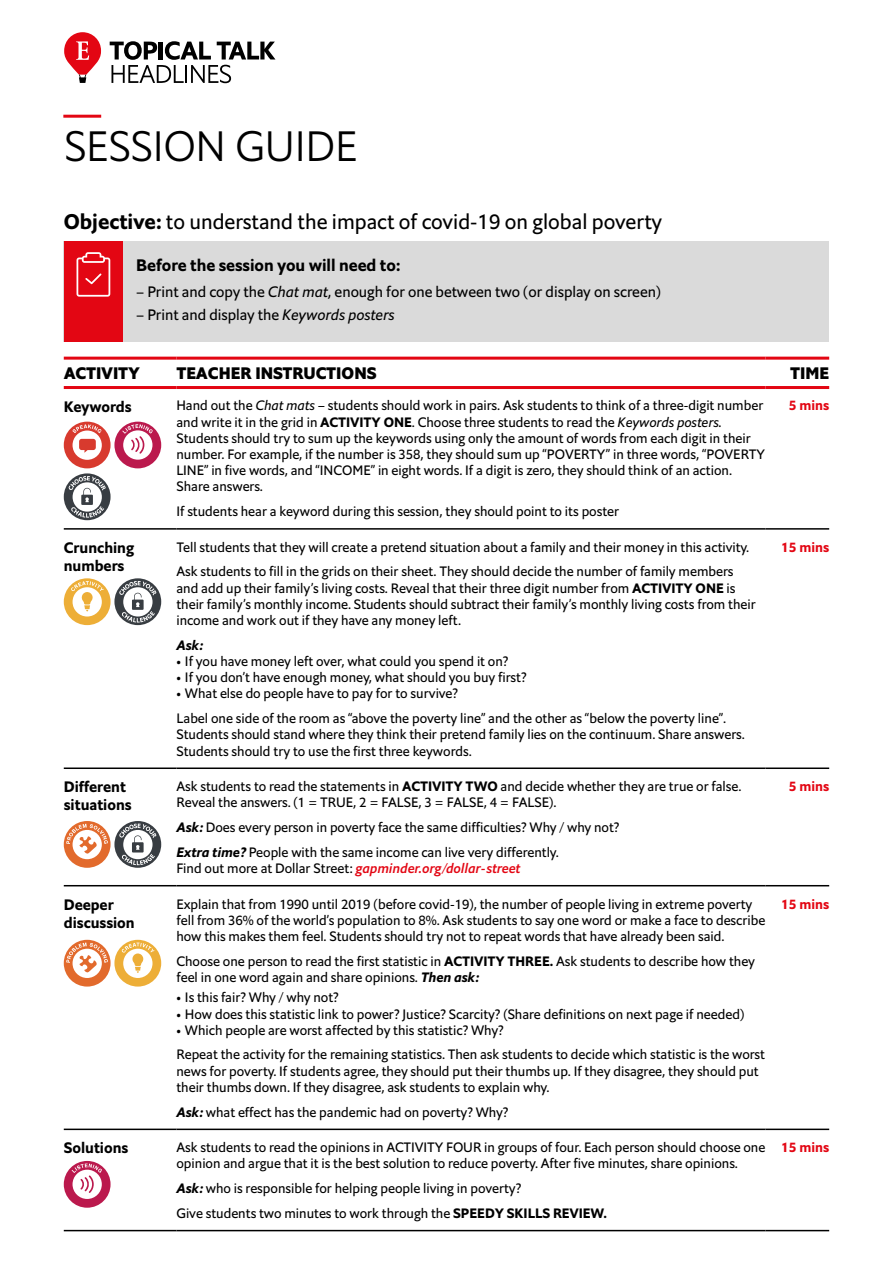
<style>
.page{position:relative;width:893px;height:1263px;background:#fff}
.page>*{position:absolute;margin:0;border:0;box-sizing:border-box;transform-origin:0 0}
.t1{font:42px "Econ Sans Lig";letter-spacing:-.005em;color:#000}
.t2{font:21px "Econ Sans Reg";color:#000}
.t3{font:16.5px "Econ Sans X Bol";letter-spacing:-.01em;color:#000}
.t4{font:16.5px "Econ Sans Bol";color:#000}
.t5{font:15px "Econ Sans Reg";color:#000}
.t6{font:15px/18px "Econ Sans Bol";color:#000}
.t7{font:15px "Econ Sans Bol";letter-spacing:-.02em;color:#000}
.t8{font:13.5px/16.2px "Econ Sans Reg";color:#000}
.t9{font:13.5px "Econ Sans Med Ita";color:#e30613}
.t10{font:13.5px "Econ Sans Bol";color:#e30613}
.t11{font:13.5px "Econ Sans Bol Ita";color:#000}
.s1{font-family:"Econ Sans Bol"}
.s2{font-family:"Econ Sans Reg Ita"}
.s3{font-family:"Econ Sans Bol Ita"}
.s4{font-family:"Econ Sans Reg";color:#000}
</style>
<div class="page">
<div style="left:64px;top:242px;width:765px;height:100px;background:#dadada"></div>
<div style="left:64px;top:242px;width:58px;height:100px;background:#e30613"></div>
<svg style="left:77px;top:252px;width:33px;height:45px"></svg>
<hr style="left:64px;top:528px;width:112px;height:2px;background:#000">
<hr style="left:176px;top:528px;width:589px;height:2px;background:#000">
<hr style="left:765px;top:528px;width:64px;height:2px;background:#000">
<hr style="left:64px;top:885px;width:112px;height:1px;background:#000">
<hr style="left:176px;top:885px;width:589px;height:1px;background:#000">
<hr style="left:765px;top:885px;width:64px;height:1px;background:#000">
<hr style="left:64px;top:1128px;width:112px;height:2px;background:#000">
<hr style="left:176px;top:1128px;width:589px;height:2px;background:#000">
<hr style="left:765px;top:1128px;width:64px;height:2px;background:#000">
<hr style="left:64px;top:1230px;width:112px;height:1px;background:#000">
<hr style="left:176px;top:1230px;width:589px;height:1px;background:#000">
<hr style="left:765px;top:1230px;width:64px;height:1px;background:#000">
<hr style="left:64px;top:767px;width:112px;height:2px;background:#000">
<hr style="left:64px;top:357px;width:112px;height:3px;background:#e30613">
<hr style="left:176px;top:357px;width:589px;height:3px;background:#e30613">
<hr style="left:765px;top:357px;width:64px;height:3px;background:#e30613">
<hr style="left:64px;top:386px;width:112px;height:3px;background:#e30613">
<hr style="left:176px;top:386px;width:589px;height:3px;background:#e30613">
<hr style="left:765px;top:386px;width:64px;height:3px;background:#e30613">
<hr style="left:176px;top:767px;width:589px;height:2px;background:#000">
<hr style="left:765px;top:767px;width:64px;height:2px;background:#000">
<svg style="left:64px;top:821px;width:47px;height:47px"></svg>
<div style="left:73px;top:830px;width:29px;height:29px;background:#fff;border-radius:50%"></div>
<svg style="left:66px;top:824px;width:42px;height:30px"></svg>
<div style="left:64px;top:940px;width:47px;height:46px;background:#e26a2c;border-radius:50%"></div>
<div style="left:73px;top:949px;width:29px;height:29px;background:#fff;border-radius:50%"></div>
<svg style="left:66px;top:942px;width:42px;height:30px"></svg>
<div style="left:114px;top:422px;width:47px;height:46px;background:#bb194d;border-radius:50%"></div>
<svg style="left:123px;top:430px;width:29px;height:30px"></svg>
<svg style="left:122px;top:424px;width:31px;height:30px"></svg>
<div style="left:64px;top:1161px;width:47px;height:47px;background:#bb194d;border-radius:50%"></div>
<div style="left:73px;top:1170px;width:29px;height:29px;background:#fff;border-radius:50%"></div>
<svg style="left:72px;top:1163px;width:30px;height:30px"></svg>
<div style="left:64px;top:422px;width:47px;height:46px;background:#d83a2e;border-radius:50%"></div>
<svg style="left:72px;top:424px;width:30px;height:9px"></svg>
<div style="left:73px;top:430px;width:29px;height:30px;background:#fff;border-radius:50%"></div>
<svg style="left:79px;top:439px;width:17px;height:14px"></svg>
<div style="left:114px;top:940px;width:47px;height:46px;background:#edae37;border-radius:50%"></div>
<div style="left:123px;top:949px;width:29px;height:29px;background:#fff;border-radius:50%"></div>
<svg style="left:122px;top:942px;width:33px;height:31px"></svg>
<div style="left:64px;top:578px;width:47px;height:47px;background:#edae37;border-radius:50%"></div>
<div style="left:73px;top:587px;width:29px;height:29px;background:#fff;border-radius:50%"></div>
<svg style="left:71px;top:581px;width:33px;height:30px"></svg>
<svg style="left:64px;top:32px;width:37px;height:51px"></svg>
<svg style="left:110px;top:41px;width:165px;height:42px"></svg>
<hr style="left:63px;top:115px;width:38px;height:3px;background:#e30613">
<svg style="left:64px;top:473px;width:47px;height:47px"></svg>
<svg style="left:68px;top:476px;width:38px;height:42px"></svg>
<svg style="left:114px;top:578px;width:47px;height:47px"></svg>
<svg style="left:119px;top:581px;width:37px;height:41px"></svg>
<svg style="left:114px;top:821px;width:47px;height:47px"></svg>
<svg style="left:119px;top:823px;width:37px;height:42px"></svg>
<h1 class="t1" style="left:64px;top:119px;width:294px">SESSION GUIDE</h1>
<h2 class="t2" style="left:64px;top:208px;width:600px"><span class="s1">Objective:</span> to understand the impact of covid-19 on global poverty</h2>
<p class="t4" style="left:136px;top:254px;width:266px">Before the session you will need to:</p>
<p class="t5" style="left:136px;top:282px;width:526px">– Print and copy the <span class="s2">Chat mat</span>, enough for one between two (or display on screen)</p>
<p class="t5" style="left:136px;top:305px;width:260px">– Print and display the <span class="s2">Keywords posters</span></p>
<p class="t3" style="left:64px;top:362px;width:78px">ACTIVITY</p>
<p class="t3" style="left:176px;top:362px;width:202px">TEACHER INSTRUCTIONS</p>
<p class="t3" style="left:790px;top:362px;width:40px">TIME</p>
<p class="t7" style="left:64px;top:396px;width:69px">Keywords</p>
<p class="t8" style="left:176px;top:397px;width:590px">Hand out the <span class="s2">Chat mats</span> – students should work in pairs. Ask students to think of a three-digit number and write it in the grid in <span class="s1">ACTIVITY ONE</span>. Choose three students to read the <span class="s2">Keywords posters.<br></span>Students should try to sum up the keywords using only the amount of words from each digit in their number. For example, if the number is 358, they should sum up “POVERTY” in three words, “POVERTY LINE” in five words, and “INCOME” in eight words. If a digit is zero, they should think of an action.<br>Share answers.</p>
<p class="t8" style="left:176px;top:503px;width:444px">If students hear a keyword during this session, they should point to its poster</p>
<p class="t10" style="left:789px;top:397px;width:42px">5 mins</p>
<p class="t6" style="left:64px;top:539px;width:72px">Crunching numbers</p>
<p class="t8" style="left:176px;top:535px;width:574px;line-height:24.8px">Tell students that they will create a pretend situation about a family and their money in this activity.<br>Ask students to fill in the grids on their sheet. They should decide the number of family members</p>
<p class="t8" style="left:176px;top:580px;width:581px">and add up their family’s living costs. Reveal that their three digit number from <span class="s1">ACTIVITY ONE</span> is their family’s monthly income. Students should subtract their family’s monthly living costs from their income and work out if they have any money left.</p>
<p class="t11" style="left:176px;top:636px;width:28px">Ask:</p>
<p class="t8" style="left:176px;top:653px;width:333px">• If you have money left over, what could you spend it on?</p>
<p class="t8" style="left:176px;top:669px;width:352px">• If you don’t have enough money, what should you buy first?</p>
<p class="t8" style="left:176px;top:681px;width:551px;line-height:24.8px">• What else do people have to pay for to survive?<br>Label one side of the room as “above the poverty line” and the other as “below the poverty line”.</p>
<p class="t8" style="left:176px;top:726px;width:570px">Students should stand where they think their pretend family lies on the continuum. Share answers.<br>Students should try to use the first three keywords.</p>
<p class="t6" style="left:64px;top:778px;width:69px">Different situations</p>
<p class="t8" style="left:176px;top:778px;width:566px">Ask students to read the statements in <span class="s1">ACTIVITY TWO</span> and decide whether they are true or false.<br>Reveal the answers. (1 = TRUE, 2 = FALSE, 3 = FALSE, 4 = FALSE).</p>
<p class="t8" style="left:176px;top:815px;width:445px;line-height:24.8px"><span class="s3">Ask:</span> Does every person in poverty face the same difficulties? Why / why not?<br><span class="s3">Extra time?</span> People with the same income can live very differently.</p>
<p class="t9" style="left:176px;top:859px;width:345px"><span class="s4">Find out more at Dollar Street:</span> gapminder.org/dollar-street</p>
<p class="t6" style="left:64px;top:895px;width:72px">Deeper discussion</p>
<p class="t8" style="left:176px;top:896px;width:590px">Explain that from 1990 until 2019 (before covid-19), the number of people living in extreme poverty fell from 36% of the world’s population to 8%. Ask students to say one word or make a face to describe how this makes them feel. Students should try not to repeat words that have already been said.</p>
<p class="t8" style="left:176px;top:953px;width:580px">Choose one person to read the first statistic in <span class="s1">ACTIVITY THREE.</span> Ask students to describe how they feel in one word again and share opinions. <span class="s3">Then ask:</span></p>
<p class="t8" style="left:176px;top:989px;width:164px">• Is this fair? Why / why not?</p>
<p class="t8" style="left:176px;top:1006px;width:569px">• How does this statistic link to power? Justice? Scarcity? (Share definitions on next page if needed)</p>
<p class="t8" style="left:176px;top:1018px;width:590px;line-height:24.8px">• Which people are worst affected by this statistic? Why?<br>Repeat the activity for the remaining statistics. Then ask students to decide which statistic is the worst</p>
<p class="t8" style="left:176px;top:1063px;width:584px">news for poverty. If students agree, they should put their thumbs up. If they disagree, they should put their thumbs down. If they disagree, ask students to explain why.</p>
<p class="t8" style="left:176px;top:1104px;width:334px"><span class="s3">Ask:</span> what effect has the pandemic had on poverty? Why?</p>
<p class="t6" style="left:64px;top:1139px;width:66px">Solutions</p>
<p class="t8" style="left:176px;top:1139px;width:590px">Ask students to read the opinions in ACTIVITY FOUR in groups of four. Each person should choose one opinion and argue that it is the best solution to reduce poverty. After five minutes, share opinions.</p>
<p class="t8" style="left:176px;top:1176px;width:432px;line-height:24.8px"><span class="s3">Ask:</span> who is responsible for helping people living in poverty?<br>Give students two minutes to work through the <span class="s1">SPEEDY SKILLS REVIEW.</span></p>
<p class="t10" style="left:781px;top:538px;width:50px">15 mins</p>
<p class="t10" style="left:789px;top:778px;width:42px">5 mins</p>
<p class="t10" style="left:781px;top:895px;width:50px">15 mins</p>
<p class="t10" style="left:781px;top:1139px;width:50px">15 mins</p>
</div>
